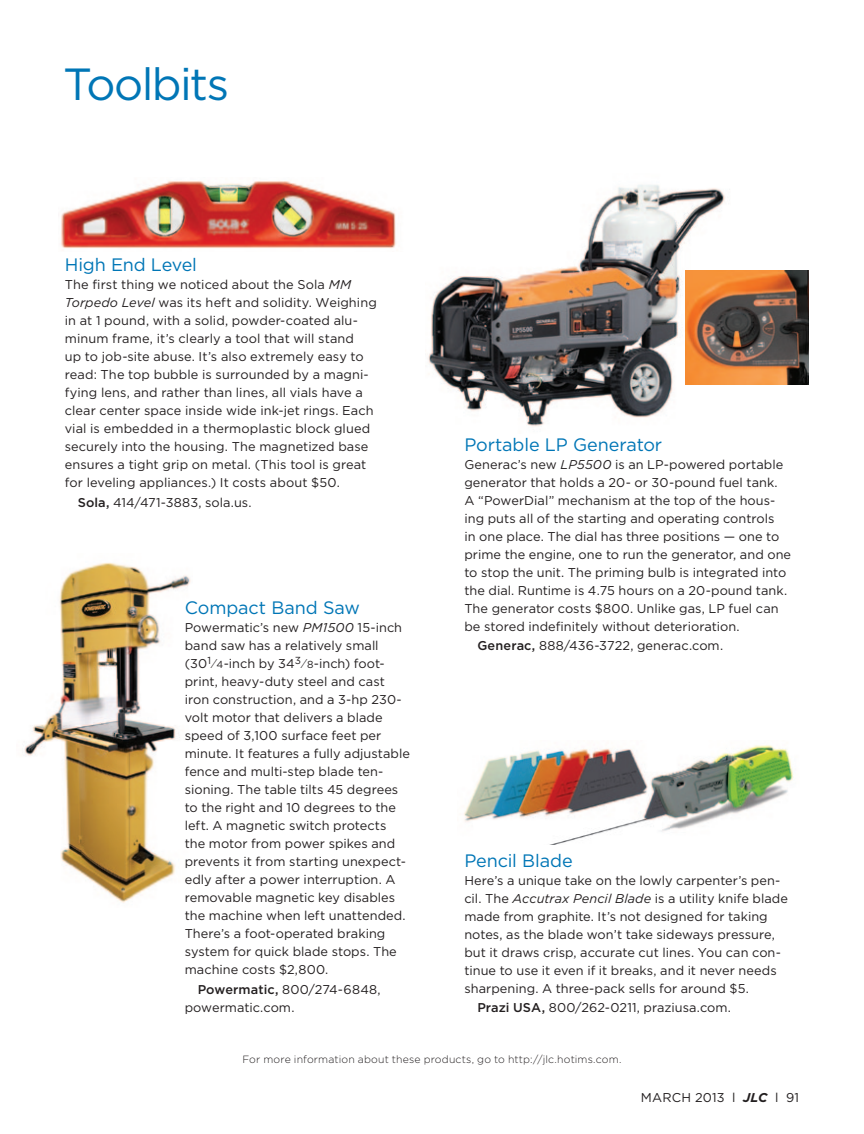
<style>
.page{position:relative;width:864px;height:1134px;background:#fff}
.page>*{position:absolute;margin:0;border:0;box-sizing:border-box;transform-origin:0 0}
.t1{font:45px "Gotham";letter-spacing:-.035em;color:#0076b6}
.t2{font:18px "Gotham";letter-spacing:-.005em;color:#0076b6}
.t3{font:12.75px/18px "Gotham";letter-spacing:.005em;color:#231f20}
.t4{font:300 10.5px "Gotham";letter-spacing:.015em;color:#231f20}
.s1{font-style:italic}
.s2{font-weight:500}
.s3{font-size:10.2px}
.s4{font-weight:700;font-style:italic}
</style>
<div class="page">
<img style="left:24px;top:562px;width:167px;height:341px">
<img style="left:464px;top:745px;width:329px;height:99px">
<img style="left:427px;top:185px;width:298px;height:242px">
<img style="left:686px;top:270px;width:122px;height:115px">
<img style="left:61px;top:181px;width:335px;height:67px">
<h1 class="t1" style="left:63px;top:56px;width:167px">Toolbits</h1>
<h2 class="t2" style="left:65px;top:253px;width:134px">High End Level</h2>
<p class="t3" style="left:65px;top:275px;width:314px">The first thing we noticed about the Sola <span class="s1">MM Torpedo Level</span> was its heft and solidity. Weighing in at 1 pound, with a solid, powder-coated alu&shy;minum frame, it’s clearly a tool that will stand<br>up to job-site abuse. It’s also extremely easy to read: The top bubble is surrounded by a magni&shy;fying lens, and rather than lines, all vials have a clear center space inside wide ink-jet rings. Each vial is embedded in a thermoplastic block glued securely into the housing. The magnetized base ensures a tight grip on metal. (This tool is great for leveling appliances.) It costs about $50.</p>
<p class="t3" style="left:78px;top:493px;width:175px"><span class="s2">Sola,</span> 414/471-3883, sola.us.</p>
<h2 class="t2" style="left:185px;top:596px;width:177px">Compact Band Saw</h2>
<p class="t3" style="left:185px;top:618px;width:227px">Powermatic’s new <span class="s1">PM1500</span> 15-inch band saw has a relatively small (30<sup>1</sup>⁄<span class="s3">4</span>-inch by 34<sup>3</sup>⁄<span class="s3">8</span>-inch) foot&shy;print, heavy-duty steel and cast iron construction, and a 3-hp 230- volt motor that delivers a blade speed of 3,100 surface feet per minute. It features a fully adjustable fence and multi-step blade ten&shy;sioning. The table tilts 45 degrees to the right and 10 degrees to the left. A magnetic switch protects the motor from power spikes and prevents it from starting unexpect&shy;edly after a power interruption. A removable magnetic key disables the machine when left unattended.<br>There’s a foot-operated braking system for quick blade stops. The machine costs $2,800.</p>
<p class="t3" style="left:185px;top:980px;width:198px;text-indent:13px"><span class="s2">Powermatic,</span> 800/274-6848, powermatic.com.</p>
<h2 class="t2" style="left:464px;top:433px;width:199px">Portable LP Generator</h2>
<p class="t3" style="left:464px;top:455px;width:328px">Generac’s new <span class="s1">LP5500</span> is an LP-powered portable generator that holds a 20- or 30-pound fuel tank.<br>A “PowerDial” mechanism at the top of the hous&shy;ing puts all of the starting and operating controls<br>in one place. The dial has three positions — one to prime the engine, one to run the generator, and one to stop the unit. The priming bulb is integrated into the dial. Runtime is 4.75 hours on a 20-pound tank.<br>The generator costs $800. Unlike gas, LP fuel can be stored indefinitely without deterioration.</p>
<p class="t3" style="left:477px;top:637px;width:247px"><span class="s2">Generac,</span> 888/436-3722, generac.com.</p>
<h2 class="t2" style="left:464px;top:849px;width:110px">Pencil Blade</h2>
<p class="t3" style="left:464px;top:871px;width:325px">Here’s a unique take on the lowly carpenter’s pen&shy;cil. The <span class="s1">Accutrax Pencil Blade</span> is a utility knife blade made from graphite. It’s not designed for taking notes, as the blade won’t take sideways pressure, but it draws crisp, accurate cut lines. You can con&shy;tinue to use it even if it breaks, and it never needs sharpening. A three-pack sells for around $5.</p>
<p class="t3" style="left:477px;top:999px;width:255px"><span class="s2">Prazi USA,</span> 800/262-0211, praziusa.com.</p>
<p class="t4" style="left:242px;top:1052px;width:381px">For more information about these products, go to http://jlc.hotims.com.</p>
<p class="t3" style="left:641px;top:1088px;width:160px">MARCH 2013 l <span class="s4">JLC</span> l 91</p>
</div>
